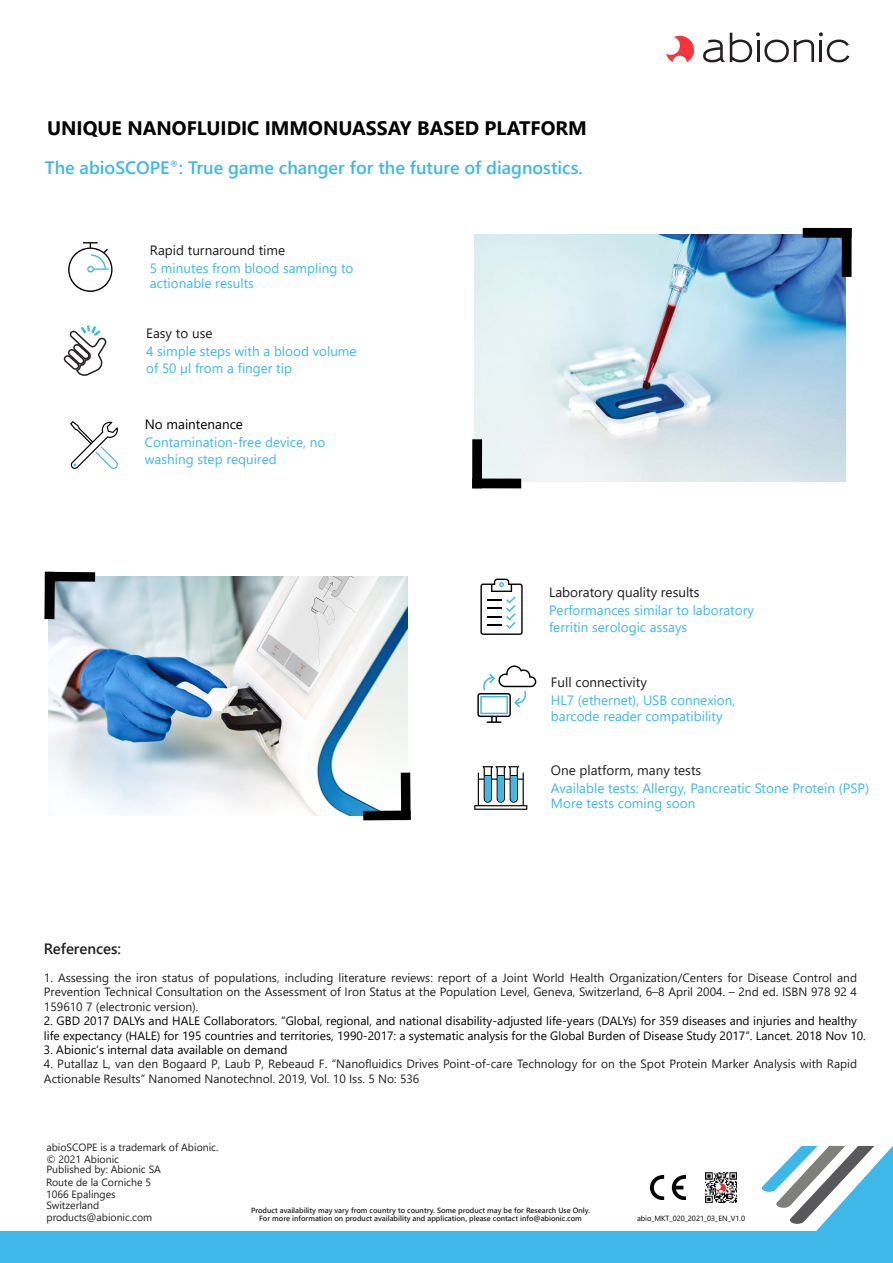
<style>
.page{position:relative;width:893px;height:1263px;background:#fff}
.page>*{position:absolute;margin:0;border:0;box-sizing:border-box;transform-origin:0 0}
.t1{font:700 19.5px "Segoe UI";color:#000}
.t2{font:600 18px "Segoe UI";color:#3eb7e9}
.t3{font:600 15px "Segoe UI";color:#231f20}
.t4{font:13.5px/15px "Segoe UI";color:#3eb7e9}
.t5{font:13.5px "Segoe UI";color:#1d1a1b}
.t6{font:13.5px "Segoe UI";color:#231f20}
.t7{font:13.5px "Segoe UI";color:#000}
.t8{font:12px/14.4px "Segoe UI";color:#231f20;text-align:justify}
.t9{font:12px/14.4px "Segoe UI";color:#000}
.t10{font:10.5px/10.9px "Segoe UI";color:#221f1f}
.t11{font:10.5px "Segoe UI";color:#231f20}
.t12{font:600 7.5px "Segoe UI";color:#231f20}
.t13{font:7.5px "Segoe UI";color:#000}
.s1{color:#221f1f}
</style>
<div class="page">
<img style="left:49px;top:576px;width:358px;height:239px">
<svg style="left:703px;top:32px;width:146px;height:30px"></svg>
<svg style="left:666px;top:35px;width:28px;height:27px"></svg>
<div style="left:0;top:1231px;width:893px;height:32px;background:#3eb7e9"></div>
<svg style="left:761px;top:1146px;width:132px;height:85px"></svg>
<img style="left:706px;top:1172px;width:30px;height:30px">
<img style="left:650px;top:1175px;width:35px;height:25px">
<img style="left:475px;top:235px;width:370px;height:247px">
<svg style="left:44px;top:572px;width:51px;height:47px;background:#76838c"></svg>
<div style="left:401px;top:773px;width:10px;height:47px;background:#000"></div>
<div style="left:363px;top:810px;width:48px;height:10px;background:#000"></div>
<div style="left:803px;top:228px;width:49px;height:10px;background:#000"></div>
<div style="left:842px;top:228px;width:10px;height:49px;background:#000"></div>
<div style="left:472px;top:478px;width:49px;height:10px;background:#000"></div>
<div style="left:472px;top:439px;width:10px;height:49px;background:#000"></div>
<svg style="left:63px;top:325px;width:44px;height:51px"></svg>
<svg style="left:480px;top:579px;width:43px;height:56px"></svg>
<svg style="left:477px;top:665px;width:59px;height:58px"></svg>
<svg style="left:68px;top:242px;width:45px;height:50px"></svg>
<hr style="left:87px;top:250px;width:4px;height:12px;background:#fff">
<svg style="left:70px;top:421px;width:48px;height:48px"></svg>
<svg style="left:474px;top:766px;width:53px;height:44px"></svg>
<h1 class="t1" style="left:47px;top:109px;width:541px">UNIQUE NANOFLUIDIC IMMONUASSAY BASED PLATFORM</h1>
<h2 class="t2" style="left:45px;top:150px;width:539px">The abioSCOPE<sup>®</sup>: True game changer for the future of diagnostics.</h2>
<p class="t5" style="left:150px;top:237px;width:137px">Rapid turnaround time</p>
<p class="t4" style="left:150px;top:259px;width:205px">5 minutes from blood sampling to actionable results</p>
<p class="t5" style="left:146px;top:321px;width:68px">Easy to use</p>
<p class="t4" style="left:146px;top:343px;width:212px">4 simple steps with a blood volume</p>
<p class="t4" style="left:146px;top:359px;width:147px">of 50 µl from a finger tip</p>
<p class="t7" style="left:145px;top:412px;width:100px">No maintenance</p>
<p class="t4" style="left:145px;top:433px;width:182px;line-height:16.5px">Contamination-free device, no washing step required</p>
<p class="t5" style="left:549px;top:580px;width:152px">Laboratory quality results</p>
<p class="t4" style="left:549px;top:601px;width:206px;line-height:16.2px">Performances similar to laboratory ferritin serologic assays</p>
<p class="t5" style="left:551px;top:669px;width:97px">Full connectivity</p>
<p class="t4" style="left:551px;top:691px;width:186px;line-height:16.2px">HL7 (ethernet), USB connexion, barcode reader compatibility</p>
<p class="t6" style="left:551px;top:757px;width:152px">One platform, many tests</p>
<p class="t4" style="left:551px;top:779px;width:320px">Available tests: Allergy, Pancreatic Stone Protein (PSP)<br>More tests coming soon</p>
<p class="t3" style="left:44px;top:934px;width:79px">References:</p>
<p class="t8" style="left:44px;top:969px;width:815px">1. Assessing the iron status of populations, including literature reviews: report of a Joint World Health Organization/Centers for Disease Control and Prevention Technical Consultation on the Assessment of Iron Status at the Population Level, Geneva, Switzerland, 6–8 April 2004. – 2nd ed. ISBN 978 92 4<br>159610 7 (electronic version).</p>
<p class="t9" style="left:44px;top:1012px;width:823px">2. GBD 2017 DALYs and HALE Collaborators. “Global, regional, and national disability-adjusted life-years (DALYs) for 359 diseases and injuries and healthy life expectancy (HALE) for 195 countries and territories, 1990-2017: a systematic analysis for the Global Burden of Disease Study 2017”. Lancet. 2018 Nov 10.</p>
<p class="t9" style="left:44px;top:1041px;width:245px">3. Abionic’s internal data available on demand</p>
<p class="t8" style="left:44px;top:1056px;width:815px">4. Putallaz L, van den Bogaard P, Laub P, Rebeaud F. “Nanofluidics Drives Point-of-care Technology for on the Spot Protein Marker Analysis with Rapid<br>Actionable Results” Nanomed Nanotechnol. 2019, Vol. 10 Iss. 5 No: 536</p>
<p class="t10" style="left:46px;top:1141px;width:174px">abioSCOPE is a trademark of Abionic. © 2021 Abionic<br>Published by: Abionic SA</p>
<p class="t10" style="left:46px;top:1176px;width:106px;line-height:11.4px">Route de la Corniche 5<br>1066 Epalinges<br>Switzerland</p>
<p class="t12" style="left:251px;top:1203px;width:340px">Product availability may vary from country to country. Some product may be for Research Use Only.</p>
<p class="t11" style="left:47px;top:1207px;width:107px"><span class="s1">products</span>@abionic.com</p>
<p class="t12" style="left:259px;top:1211px;width:324px">For more information on product availability and application, please contact info@abionic.com</p>
<p class="t13" style="left:637px;top:1211px;width:110px">abio_MKT_020_2021_03_EN_V1.0</p>
</div>
